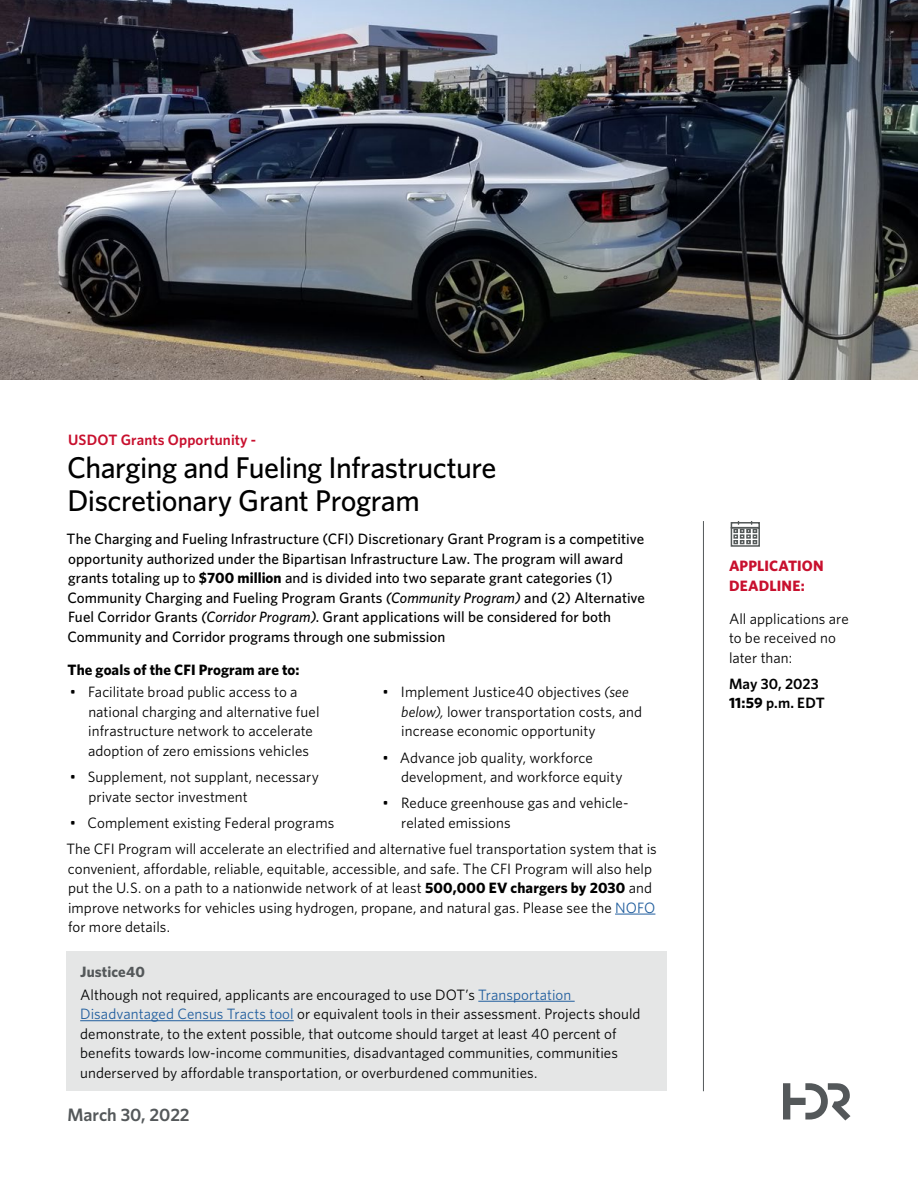
<style>
.page{position:relative;width:918px;height:1188px;background:#fff}
.page>*{position:absolute;margin:0;border:0;box-sizing:border-box;transform-origin:0 0}
.t1{font:500 30px/33px "Whitney";letter-spacing:-.015em;color:#000}
.t2{font:600 18px "Whitney";color:#54585a}
.t3{font:15px/19.5px "Whitney";letter-spacing:.005em;color:#000}
.t4{font:500 15px/19.5px "Whitney";letter-spacing:.005em;color:#000}
.t5{font:700 15px "Whitney";letter-spacing:.005em;color:#000}
.t6{font:600 15px "Whitney";letter-spacing:.01em;color:#c8102e}
.t7{font:600 15px/19.5px "Whitney";letter-spacing:.005em;color:#000}
.t8{font:700 15px/19.5px "Whitney";letter-spacing:.01em;color:#c8102e}
.s1{font-weight:700}
.s2{font-style:italic}
.s3{color:#215e9e}
.s4{font-weight:700;color:#54585a}
</style>
<div class="page">
<hr style="left:615px;top:914px;width:40px;height:1px;background:#215e9e">
<hr style="left:703px;top:521px;width:1px;height:570px;background:#54585a">
<div style="left:67px;top:951px;width:600px;height:140px;background:#e5e6e6"></div>
<hr style="left:478px;top:1001px;width:97px;height:1px;background:#215e9e">
<hr style="left:80px;top:1020px;width:214px;height:1px;background:#215e9e">
<div style="left:731px;top:522px;width:29px;height:6px;border:2px solid #545959"></div>
<svg style="left:733px;top:522px;width:24px;height:22px"></svg>
<div style="left:731px;top:527px;width:29px;height:20px;border:2px solid #545959"></div>
<img style="left:0;top:0;width:918px;height:379px">
<svg style="left:783px;top:1083px;width:67px;height:38px"></svg>
<p class="t6" style="left:68px;top:430px;width:190px">USDOT Grants Opportunity -</p>
<h1 class="t1" style="left:67px;top:451px;width:431px">Charging and Fueling Infrastructure<br>Discretionary Grant Program</h1>
<p class="t4" style="left:67px;top:529px;width:580px">The Charging and Fueling Infrastructure (CFI) Discretionary Grant Program is a competitive opportunity authorized under the Bipartisan Infrastructure Law. The program will award grants totaling up to <span class="s1">$700 million</span> and is divided into two separate grant categories (1)<br>Community Charging and Fueling Program Grants <span class="s2">(Community Program)</span> and (2) Alternative Fuel Corridor Grants <span class="s2">(Corridor Program)</span>. Grant applications will be considered for both Community and Corridor programs through one submission</p>
<p class="t5" style="left:67px;top:659px;width:234px">The goals of the CFI Program are to:</p>
<p class="t3" style="left:88px;top:682px;width:233px;text-indent:-18px">• Facilitate broad public access to a national charging and alternative fuel infrastructure network to accelerate adoption of zero emissions vehicles</p>
<p class="t3" style="left:88px;top:767px;width:232px;text-indent:-19px">• Supplement, not supplant, necessary private sector investment</p>
<p class="t3" style="left:70px;top:812px;width:266px">• Complement existing Federal programs</p>
<p class="t3" style="left:401px;top:682px;width:242px;text-indent:-19px">• Implement Justice40 objectives <span class="s2">(see below),</span> lower transportation costs, and increase economic opportunity</p>
<p class="t3" style="left:401px;top:747px;width:223px;text-indent:-18px">• Advance job quality, workforce development, and workforce equity</p>
<p class="t3" style="left:401px;top:793px;width:229px;text-indent:-19px">• Reduce greenhouse gas and vehicle&shy;related emissions</p>
<p class="t3" style="left:66px;top:839px;width:592px">The CFI Program will accelerate an electrified and alternative fuel transportation system that is convenient, affordable, reliable, equitable, accessible, and safe. The CFI Program will also help put the U.S. on a path to a nationwide network of at least <span class="s1">500,000 EV chargers by 2030</span> and improve networks for vehicles using hydrogen, propane, and natural gas. Please see the <span class="s3">NOFO </span>for more details.</p>
<p class="t3" style="left:80px;top:960px;width:493px;line-height:22.8px"><span class="s4">Justice40<br></span>Although not required, applicants are encouraged to use DOT’s <span class="s3">Transportation</span></p>
<p class="t3" style="left:80px;top:1004px;width:562px"><span class="s3">Disadvantaged Census Tracts tool</span> or equivalent tools in their assessment. Projects should demonstrate, to the extent possible, that outcome should target at least 40 percent of benefits towards low-income communities, disadvantaged communities, communities underserved by affordable transportation, or overburdened communities.</p>
<p class="t2" style="left:68px;top:1103px;width:124px">March 30, 2022</p>
<p class="t8" style="left:729px;top:556px;width:96px">APPLICATION<br>DEADLINE:</p>
<p class="t3" style="left:729px;top:608px;width:121px">All applications are to be received no later than:</p>
<p class="t7" style="left:729px;top:674px;width:97px">May 30, 2023<br><span class="s1">11:59</span> p.m. EDT</p>
</div>
